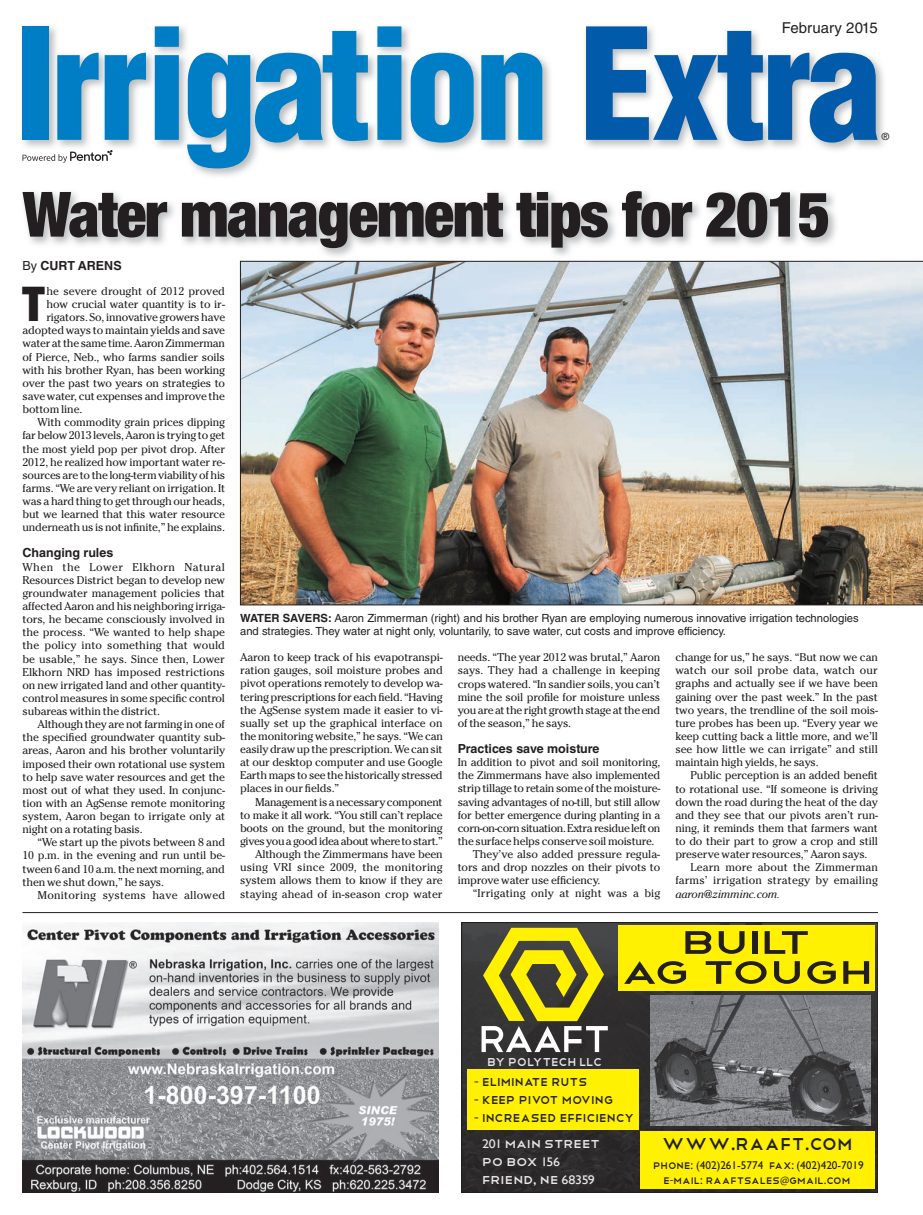
<style>
.page{position:relative;width:923px;height:1215px;background:#fff}
.page>*{position:absolute;margin:0;border:0;box-sizing:border-box;transform-origin:0 0}
.t1{font:900 condensed 151.25px "Helvetica LT Std";letter-spacing:-.04em;color:#007ec5}
.t2{font:900 condensed 62.5px "Helvetica Neue LT Std";letter-spacing:-.025em;color:#231f20}
.t3{font:900 condensed 48px "Helvetica Neue LT Std";color:#231f20}
.t4{font:42.5px/30px "Telegrafico";letter-spacing:-.025em;color:#231f20;text-align:center;scale:1.37 1}
.t5{font:22.5px "Telegrafico";color:#231f20}
.t6{font:15px/26.2px "Telegrafico";color:#231f20}
.t7{font:15px/18px "Telegrafico";letter-spacing:-.005em;color:#e6e7e9;scale:1.12 1}
.t8{font:15px "Telegrafico";letter-spacing:-.025em;color:#e6e7e9}
.t9{font:15px "Helvetica LT Std";color:#231f20}
.t10{font:700 12.5px "Helvetica LT Std";color:#231f20}
.t11{font:12.5px "Telegrafico";color:#231f20}
.t12{font:11.25px/13.1px "Cheltenham Std";letter-spacing:-.015em;color:#231f20;text-align:justify}
.t13{font:11.25px/12.5px "Helvetica LT Std";color:#231f20}
.t14{font:11.25px "Cheltenham Std";letter-spacing:.01em;color:#231f20}
.t15{font:11.25px "Cheltenham Std";letter-spacing:-.035em;color:#231f20}
.t16{font:11.25px "Gill Sans";color:#231f20}
.t17{font:11.25px "Cheltenham Std";letter-spacing:.02em;color:#231f20}
.t18{font:italic 11.25px "Cheltenham Std";letter-spacing:-.015em;color:#231f20}
.t19{font:10px "Helvetica LT Std";color:#231f20}
.s1{color:#015aaa}
.s2{font-weight:400}
.s3{font-weight:700}
.s4{font-family:"Myriad Pro"}
.s5{font-family:"Gill Sans";font-size:12.5px;color:#e6e7e9}
.s6{color:#e6e7e9}
.s7{font-family:"Gill Sans";font-size:12.5px}
.s8{font-family:"Gill Sans"}
.s9{font-family:"Telegrafico";font-size:12.5px}
.s10{font-size:12.5px}
</style>
<div class="page">
<img style="left:23px;top:26px;width:861px;height:150px">
<svg style="left:22px;top:150px;width:90px;height:13px"></svg>
<img style="left:240px;top:261px;width:682px;height:344px">
<hr style="left:22px;top:912px;width:856px;height:1px;background:#231f20">
<img style="left:22px;top:922px;width:417px;height:270px">
<img style="left:463px;top:924px;width:413px;height:266px">
<div style="left:461px;top:922px;width:417px;height:270px;border:1px solid #231f20"></div>
<div style="left:640px;top:1132px;width:234px;height:57px;background:#fff101"></div>
<div style="left:618px;top:925px;width:256px;height:66px;background:#fff101"></div>
<img style="left:650px;top:995px;width:220px;height:130px">
<div style="left:468px;top:1069px;width:171px;height:60px;background:#fff101"></div>
<svg style="left:481px;top:928px;width:126px;height:124px;background:#8f8a34"></svg>
<h3 class="t9" style="left:781px;top:22px;width:98px">February 2015</h3>
<h1 class="t1" style="left:15px;top:22px;width:868px">Irrigation <span class="s1">Extra</span></h1>
<p class="t19" style="left:881px;top:132px;width:9px">®</p>
<h2 class="t2" style="left:22px;top:192px;width:809px">Water management tips for 2015</h2>
<p class="t10" style="left:22px;top:261px;width:101px"><span class="s2">By</span> CURT ARENS</p>
<h3 class="t3" style="left:22px;top:287px;width:24px">T</h3>
<p class="t12" style="left:46px;top:286px;width:180px">he severe drought of 2012 proved</p>
<p class="t12" style="left:46px;top:299px;width:180px">how crucial water quantity is to ir-</p>
<p class="t12" style="left:46px;top:312px;width:180px">rigators. So, innovative growers have</p>
<p class="t12" style="left:22px;top:325px;width:204px">adopted ways to maintain yields and save</p>
<p class="t12" style="left:22px;top:338px;width:204px">water at the same time. Aaron Zimmerman</p>
<p class="t12" style="left:22px;top:351px;width:204px">of Pierce, Neb., who farms sandier soils</p>
<p class="t12" style="left:22px;top:364px;width:204px">with his brother Ryan, has been working</p>
<p class="t12" style="left:22px;top:377px;width:204px">over the past two years on strategies to</p>
<p class="t12" style="left:22px;top:391px;width:204px">save water, cut expenses and improve the</p>
<p class="t12" style="left:22px;top:404px;width:61px">bottom line.</p>
<p class="t12" style="left:37px;top:417px;width:189px">With commodity grain prices dipping</p>
<p class="t12" style="left:22px;top:430px;width:204px">far below 2013 levels, Aaron is trying to get</p>
<p class="t12" style="left:22px;top:443px;width:204px">the most yield pop per pivot drop. After</p>
<p class="t12" style="left:22px;top:456px;width:204px">2012, he realized how important water re-</p>
<p class="t12" style="left:22px;top:469px;width:204px">sources are to the long-term viability of his</p>
<p class="t12" style="left:22px;top:482px;width:204px">farms. “We are very reliant on irrigation. It</p>
<p class="t12" style="left:22px;top:496px;width:204px">was a hard thing to get through our heads,</p>
<p class="t12" style="left:22px;top:509px;width:204px">but we learned that this water resource</p>
<p class="t12" style="left:22px;top:522px;width:204px">underneath us is not infinite,” he explains.</p>
<p class="t10" style="left:22px;top:548px;width:92px">Changing rules</p>
<p class="t12" style="left:22px;top:561px;width:204px">When the Lower Elkhorn Natural Resources District began to develop new groundwater management policies that affected Aaron and his neighboring irriga&shy;tors, he became consciously involved in the process. “We wanted to help shape the policy into something that would be usable,” he says. Since then, Lower Elkhorn NRD has imposed restrictions on new irrigated land and other quantity&shy;control measures in some specific control subareas within the district.</p>
<p class="t12" style="left:22px;top:719px;width:204px;text-indent:15px">Although they are not farming in one of the specified groundwater quantity sub&shy;areas, Aaron and his brother voluntarily imposed their own rotational use system to help save water resources and get the most out of what they used. In conjunc&shy;tion with an AgSense remote monitoring system, Aaron began to irrigate only at night on a rotating basis.</p>
<p class="t12" style="left:22px;top:837px;width:204px;text-indent:15px">“We start up the pivots between 8 and 10 p.m. in the evening and run until be&shy;tween 6 and 10 a.m. the next morning, and then we shut down,” he says.</p>
<p class="t17" style="left:37px;top:891px;width:189px">Monitoring systems have allowed</p>
<p class="t13" style="left:240px;top:613px;width:620px"><span class="s3">WATER SAVERS:</span> Aaron Zimmerman (right) and his brother Ryan are employing numerous innovative irrigation technologies and strategies. They water at night only, voluntarily, to save water, cut costs and improve efficiency.</p>
<p class="t12" style="left:240px;top:652px;width:204px">Aaron to keep track of his evapotranspi&shy;ration gauges, soil moisture probes and pivot operations remotely to develop wa&shy;tering prescriptions for each field. “Having the AgSense system made it easier to vi&shy;sually set up the graphical interface on the monitoring website,” he says. “We can easily draw up the prescription. We can sit at our desktop computer and use Google Earth maps to see the historically stressed places in our fields.”</p>
<p class="t12" style="left:240px;top:796px;width:204px;text-align:right">Management is a necessary component<br>to make it all work. “You still can’t replace boots on the ground, but the monitoring gives you a good idea about where to start.” Although the Zimmermans have been using VRI since 2009, the monitoring system allows them to know if they are staying ahead of in-season crop water</p>
<p class="t12" style="left:457px;top:652px;width:204px">needs. “The year 2012 was brutal,” Aaron says. They had a challenge in keeping crops watered. “In sandier soils, you can’t mine the soil profile for moisture unless you are at the right growth stage at the end of the season,” he says.</p>
<p class="t10" style="left:458px;top:744px;width:143px">Practices save moisture</p>
<p class="t12" style="left:458px;top:757px;width:204px">In addition to pivot and soil monitoring,</p>
<p class="t12" style="left:458px;top:770px;width:204px">the Zimmermans have also implemented</p>
<p class="t12" style="left:458px;top:783px;width:204px">strip tillage to retain some of the moisture-</p>
<p class="t12" style="left:458px;top:796px;width:204px">saving advantages of no-till, but still allow</p>
<p class="t12" style="left:458px;top:809px;width:204px">for better emergence during planting in a</p>
<p class="t15" style="left:458px;top:824px;width:204px">corn-on-corn situation. Extra residue left on</p>
<p class="t12" style="left:458px;top:836px;width:198px">the surface helps conserve soil moisture.</p>
<p class="t12" style="left:472px;top:849px;width:189px">They’ve also added pressure regula-</p>
<p class="t12" style="left:458px;top:862px;width:204px">tors and drop nozzles on their pivots to</p>
<p class="t12" style="left:458px;top:875px;width:144px">improve water use efficiency.</p>
<p class="t14" style="left:472px;top:889px;width:189px">“Irrigating only at night was a big</p>
<p class="t12" style="left:675px;top:652px;width:204px">change for us,” he says. “But now we can watch our soil probe data, watch our graphs and actually see if we have been gaining over the past week.” In the past two years, the trendline of the soil mois&shy;ture probes has been up. “Every year we keep cutting back a little more, and we’ll see how little we can irrigate” and still maintain high yields, he says.</p>
<p class="t12" style="left:690px;top:770px;width:189px">Public perception is an added benefit</p>
<p class="t12" style="left:675px;top:783px;width:204px">to rotational use. “If someone is driving</p>
<p class="t12" style="left:675px;top:796px;width:204px">down the road during the heat of the day</p>
<p class="t12" style="left:675px;top:809px;width:204px">and they see that our pivots aren’t run-</p>
<p class="t12" style="left:675px;top:822px;width:204px">ning, it reminds them that farmers want</p>
<p class="t12" style="left:675px;top:836px;width:204px">to do their part to grow a crop and still</p>
<p class="t12" style="left:675px;top:849px;width:194px">preserve water resources,” Aaron says.</p>
<p class="t14" style="left:690px;top:863px;width:189px">Learn more about the Zimmerman</p>
<p class="t14" style="left:675px;top:876px;width:204px">farms’ irrigation strategy by emailing</p>
<p class="t18" style="left:675px;top:889px;width:106px">aaron@zimminc.com.</p>
<h3 class="t4" style="left:619px;top:924px;width:187px">BUILt<br>ag tough</h3>
<h3 class="t8" style="left:487px;top:1052px;width:117px">by polytech llc</h3>
<h3 class="t6" style="left:474px;top:1067px;width:115px"><span class="s4">-</span> Eliminate Ruts</h3>
<h3 class="t6" style="left:474px;top:1085px;width:141px"><span class="s4">-</span> Keep Pivot Moving</h3>
<h3 class="t6" style="left:482px;top:1103px;width:154px;text-indent:-8px"><span class="s4">-</span> Increased Efficiency<br><span class="s5">201</span> <span class="s6">main street</span></h3>
<h3 class="t7" style="left:482px;top:1152px;width:102px">po box <span class="s7">156 </span>friend<span class="s8">,</span> ne <span class="s7">68359</span></h3>
<h3 class="t5" style="left:661px;top:1129px;width:192px">www<span class="s4">.</span>raaft<span class="s4">.</span>com</h3>
<p class="t16" style="left:653px;top:1159px;width:212px"><span class="s9">Phone</span><span class="s10">:</span> (402)261-5774 <span class="s9">fax</span><span class="s10">:</span> (402)420-7019</p>
<p class="t11" style="left:663px;top:1172px;width:188px">e<span class="s4">-</span>mail<span class="s4">:</span> raaftsales<span class="s4">@</span>gmail<span class="s4">.</span>com</p>
</div>
